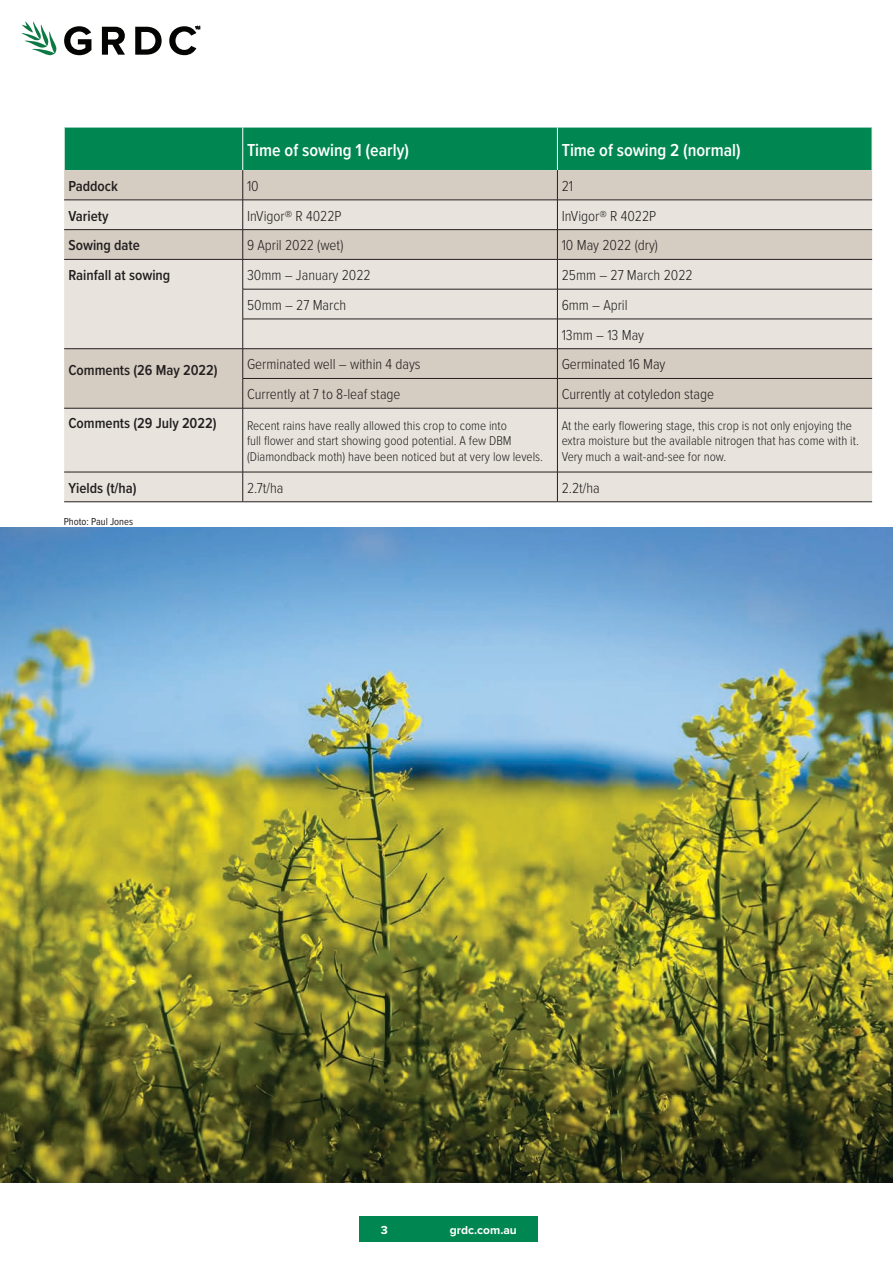
<style>
.page{position:relative;width:893px;height:1263px;background:#fff}
.page>*{position:absolute;margin:0;border:0;box-sizing:border-box;transform-origin:0 0}
._011_Table_body{font:600 18px "Proxima Nova Cond";color:#fff}
._011_Table_body-2{font:300 15px "Proxima Nova Cond";color:#231f20}
._011_Table_body-3{font:600 15px "Proxima Nova Cond";color:#231f20}
._011_Table_body-4{font:300 13.2px/15.8px "Proxima Nova Cond";color:#231f20}
.t1{font:700 12px "Proxima Nova";color:#fff}
._009_Credit{font:10.5px "Proxima Nova Cond";color:#231f20}
</style>
<div class="page">
<div style="left:360px;top:1216px;width:178px;height:26px;background:#008751"></div>
<svg style="left:21px;top:21px;width:36px;height:34px"></svg>
<svg style="left:64px;top:26px;width:27px;height:29px"></svg>
<svg style="left:102px;top:27px;width:23px;height:28px"></svg>
<svg style="left:135px;top:27px;width:27px;height:28px"></svg>
<svg style="left:169px;top:26px;width:31px;height:29px"></svg>
<div style="left:65px;top:128px;width:807px;height:42px;background:#008751"></div>
<div style="left:64px;top:170px;width:808px;height:30px;background:#d5cdc2"></div>
<svg style="left:64px;top:201px;width:808px;height:300px;background:#e0dbd3"></svg>
<hr style="left:242px;top:472px;width:1px;height:30px;background:#231f20">
<hr style="left:557px;top:472px;width:1px;height:30px;background:#231f20">
<hr style="left:242px;top:128px;width:1px;height:42px;background:#fff">
<hr style="left:557px;top:128px;width:1px;height:42px;background:#fff">
<hr style="left:64px;top:472px;width:179px;height:1px;background:#231f20">
<hr style="left:243px;top:472px;width:314px;height:1px;background:#231f20">
<hr style="left:557px;top:472px;width:315px;height:1px;background:#231f20">
<hr style="left:242px;top:170px;width:1px;height:30px;background:#231f20">
<hr style="left:557px;top:170px;width:1px;height:30px;background:#231f20">
<hr style="left:243px;top:200px;width:314px;height:1px;background:#231f20">
<hr style="left:557px;top:200px;width:315px;height:1px;background:#231f20">
<hr style="left:243px;top:229px;width:314px;height:1px;background:#231f20">
<hr style="left:557px;top:229px;width:315px;height:1px;background:#231f20">
<hr style="left:64px;top:501px;width:179px;height:1px;background:#231f20">
<hr style="left:243px;top:501px;width:314px;height:1px;background:#231f20">
<hr style="left:557px;top:501px;width:315px;height:1px;background:#231f20">
<hr style="left:64px;top:200px;width:179px;height:1px;background:#231f20">
<hr style="left:64px;top:229px;width:179px;height:1px;background:#231f20">
<hr style="left:64px;top:259px;width:179px;height:1px;background:#231f20">
<hr style="left:243px;top:259px;width:314px;height:1px;background:#231f20">
<svg style="left:242px;top:200px;width:1px;height:89px"></svg>
<hr style="left:242px;top:289px;width:1px;height:30px;background:#231f20">
<hr style="left:557px;top:259px;width:315px;height:1px;background:#231f20">
<svg style="left:557px;top:200px;width:1px;height:89px"></svg>
<hr style="left:557px;top:289px;width:1px;height:30px;background:#231f20">
<hr style="left:64px;top:348px;width:179px;height:1px;background:#231f20">
<hr style="left:243px;top:289px;width:314px;height:1px;background:#231f20">
<hr style="left:243px;top:319px;width:314px;height:1px;background:#231f20">
<hr style="left:243px;top:348px;width:314px;height:1px;background:#231f20">
<svg style="left:242px;top:319px;width:1px;height:89px"></svg>
<hr style="left:557px;top:289px;width:315px;height:1px;background:#231f20">
<hr style="left:557px;top:319px;width:315px;height:1px;background:#231f20">
<hr style="left:557px;top:348px;width:315px;height:1px;background:#231f20">
<svg style="left:557px;top:319px;width:1px;height:89px"></svg>
<hr style="left:64px;top:408px;width:179px;height:1px;background:#231f20">
<hr style="left:243px;top:378px;width:314px;height:1px;background:#231f20">
<hr style="left:243px;top:408px;width:314px;height:1px;background:#231f20">
<hr style="left:242px;top:408px;width:1px;height:64px;background:#231f20">
<hr style="left:557px;top:378px;width:315px;height:1px;background:#231f20">
<hr style="left:557px;top:408px;width:315px;height:1px;background:#231f20">
<hr style="left:557px;top:408px;width:1px;height:64px;background:#231f20">
<img style="left:0;top:527px;width:893px;height:655px">
<p class="_011_Table_body" style="left:247px;top:137px;width:164px">Time of sowing 1 (early)</p>
<p class="_011_Table_body" style="left:562px;top:137px;width:181px">Time of sowing 2 (normal)</p>
<p class="_011_Table_body-3" style="left:68px;top:175px;width:51px">Paddock</p>
<p class="_011_Table_body-2" style="left:247px;top:175px;width:13px">10</p>
<p class="_011_Table_body-2" style="left:562px;top:175px;width:13px">21</p>
<p class="_011_Table_body-3" style="left:68px;top:205px;width:42px">Variety</p>
<p class="_011_Table_body-2" style="left:247px;top:205px;width:96px">InVigor® R 4022P</p>
<p class="_011_Table_body-2" style="left:562px;top:205px;width:96px">InVigor® R 4022P</p>
<p class="_011_Table_body-3" style="left:68px;top:234px;width:73px">Sowing date</p>
<p class="_011_Table_body-2" style="left:247px;top:234px;width:98px">9 April 2022 (wet)</p>
<p class="_011_Table_body-2" style="left:562px;top:234px;width:98px">10 May 2022 (dry)</p>
<p class="_011_Table_body-3" style="left:68px;top:264px;width:103px">Rainfall at sowing</p>
<p class="_011_Table_body-2" style="left:247px;top:264px;width:125px">30mm – January 2022</p>
<p class="_011_Table_body-2" style="left:562px;top:264px;width:132px">25mm – 27 March 2022</p>
<p class="_011_Table_body-2" style="left:247px;top:294px;width:101px">50mm – 27 March</p>
<p class="_011_Table_body-2" style="left:562px;top:294px;width:68px">6mm – April</p>
<p class="_011_Table_body-2" style="left:562px;top:324px;width:84px">13mm – 13 May</p>
<p class="_011_Table_body-3" style="left:68px;top:359px;width:151px">Comments (26 May 2022)</p>
<p class="_011_Table_body-2" style="left:247px;top:353px;width:175px">Germinated well – within 4 days</p>
<p class="_011_Table_body-2" style="left:562px;top:353px;width:105px">Germinated 16 May</p>
<p class="_011_Table_body-2" style="left:247px;top:383px;width:155px">Currently at 7 to 8-leaf stage</p>
<p class="_011_Table_body-2" style="left:562px;top:383px;width:154px">Currently at cotyledon stage</p>
<p class="_011_Table_body-3" style="left:68px;top:412px;width:150px">Comments (29 July 2022)</p>
<p class="_011_Table_body-4" style="left:247px;top:417px;width:298px">Recent rains have really allowed this crop to come into<br>full flower and start showing good potential. A few DBM (Diamondback moth) have been noticed but at very low levels.</p>
<p class="_011_Table_body-4" style="left:562px;top:417px;width:299px">At the early flowering stage, this crop is not only enjoying the extra moisture but the available nitrogen that has come with it.<br>Very much a wait-and-see for now.</p>
<p class="_011_Table_body-3" style="left:68px;top:477px;width:70px">Yields (t/ha)</p>
<p class="_011_Table_body-2" style="left:247px;top:477px;width:38px">2.7t/ha</p>
<p class="_011_Table_body-2" style="left:562px;top:477px;width:40px">2.2t/ha</p>
<p class="_009_Credit" style="left:64px;top:514px;width:71px">Photo: Paul Jones</p>
<p class="t1" style="left:381px;top:1221px;width:9px">3</p>
<p class="t1" style="left:450px;top:1221px;width:69px">grdc.com.au</p>
</div>
